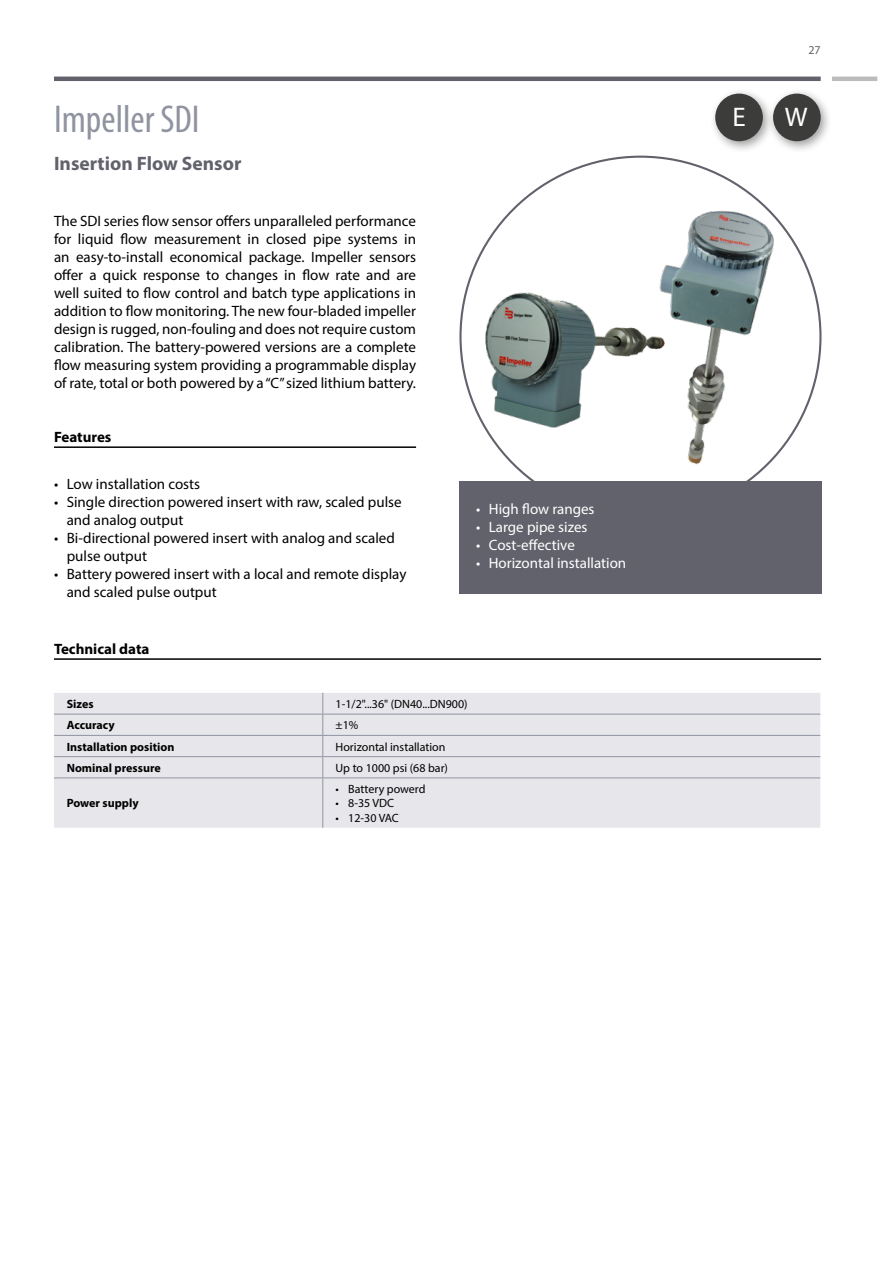
<style>
.page{position:relative;width:893px;height:1263px;background:#fff}
.page>*{position:absolute;margin:0;border:0;box-sizing:border-box;transform-origin:0 0}
.t1{font:condensed 39px "Myriad Pro";color:#9094a1}
.t2{font:27px "Myriad Pro";color:#fff}
.t3{font:700 19.5px "Myriad Pro";color:#62626c}
.t4{font:15px/18px "Myriad Pro";color:#000}
.t5{font:15px "Myriad Pro";color:#fff}
.t6{font:700 15px "Myriad Pro";color:#000}
.t7{font:12px "Myriad Pro";color:#000}
.t8{font:700 12px "Myriad Pro";color:#000}
.t9{font:12px "Myriad Pro";color:#62626c}
</style>
<div class="page">
<hr style="left:54px;top:77px;width:767px;height:4px;background:#62626c">
<hr style="left:832px;top:77px;width:45px;height:4px;background:#bcbcbc">
<div style="left:767px;top:88px;width:66px;height:66px;background:#000;opacity:.4"></div>
<div style="left:773px;top:94px;width:48px;height:47px;background:#3c3c3b;border-radius:50%"></div>
<div style="left:709px;top:88px;width:66px;height:66px;background:#000;opacity:.4"></div>
<div style="left:715px;top:94px;width:48px;height:47px;background:#3c3c3b;border-radius:50%"></div>
<img style="left:660px;top:203px;width:121px;height:267px">
<img style="left:474px;top:283px;width:200px;height:150px">
<hr style="left:54px;top:446px;width:362px;height:2px;background:#000">
<div style="left:459px;top:482px;width:362px;height:112px;background:#62626c"></div>
<hr style="left:54px;top:658px;width:767px;height:2px;background:#000">
<div style="left:54px;top:693px;width:766px;height:135px;background:#e7e7eb"></div>
<hr style="left:54px;top:756px;width:269px;height:1px;background:#9094a1">
<hr style="left:323px;top:756px;width:497px;height:1px;background:#9094a1">
<hr style="left:54px;top:714px;width:269px;height:1px;background:#9094a1">
<hr style="left:323px;top:714px;width:497px;height:1px;background:#9094a1">
<hr style="left:54px;top:735px;width:269px;height:1px;background:#9094a1">
<hr style="left:323px;top:735px;width:497px;height:1px;background:#9094a1">
<hr style="left:54px;top:777px;width:269px;height:1px;background:#9094a1">
<hr style="left:323px;top:777px;width:497px;height:1px;background:#9094a1">
<svg style="left:322px;top:693px;width:1px;height:84px"></svg>
<hr style="left:322px;top:778px;width:1px;height:50px;background:#9094a1">
<p class="t9" style="left:808px;top:43px;width:14px">27</p>
<h1 class="t1" style="left:54px;top:96px;width:147px">Impeller SDI</h1>
<h2 class="t2" style="left:732px;top:100px;width:15px">E</h2>
<h2 class="t2" style="left:785px;top:100px;width:24px">W</h2>
<h3 class="t3" style="left:54px;top:151px;width:189px">Insertion Flow Sensor</h3>
<p class="t4" style="left:54px;top:212px;width:364px;text-align:justify">The SDI series flow sensor offers unparalleled performance for liquid flow measurement in closed pipe systems in an easy-to-install economical package. Impeller sensors offer a quick response to changes in flow rate and are well suited to flow control and batch type applications in addition to flow monitoring. The new four-bladed impeller design is rugged, non-fouling and does not require custom calibration. The battery-powered versions are a complete flow measuring system providing a programmable display of rate, total or both powered by a “C” sized lithium battery.</p>
<p class="t6" style="left:54px;top:427px;width:59px">Features</p>
<p class="t4" style="left:54px;top:475px;width:148px">• Low installation costs</p>
<p class="t4" style="left:67px;top:493px;width:336px;text-indent:-13px">• Single direction powered insert with raw, scaled pulse and analog output</p>
<p class="t4" style="left:67px;top:529px;width:330px;text-indent:-13px">• Bi-directional powered insert with analog and scaled pulse output</p>
<p class="t4" style="left:67px;top:565px;width:341px;text-indent:-13px">• Battery powered insert with a local and remote display and scaled pulse output</p>
<p class="t6" style="left:54px;top:639px;width:97px">Technical data</p>
<p class="t5" style="left:476px;top:500px;width:120px">• High flow ranges</p>
<p class="t5" style="left:476px;top:518px;width:113px">• Large pipe sizes</p>
<p class="t5" style="left:476px;top:536px;width:100px">• Cost-effective</p>
<p class="t5" style="left:476px;top:554px;width:152px">• Horizontal installation</p>
<p class="t8" style="left:67px;top:696px;width:28px">Sizes</p>
<p class="t7" style="left:336px;top:696px;width:134px">1-1/2"...36" (DN40...DN900)</p>
<p class="t8" style="left:67px;top:717px;width:50px">Accuracy</p>
<p class="t7" style="left:336px;top:718px;width:24px">±1%</p>
<p class="t8" style="left:67px;top:739px;width:109px">Installation position</p>
<p class="t7" style="left:336px;top:739px;width:111px">Horizontal installation</p>
<p class="t8" style="left:67px;top:760px;width:96px">Nominal pressure</p>
<p class="t7" style="left:336px;top:760px;width:114px">Up to 1000 psi (68 bar)</p>
<p class="t8" style="left:67px;top:795px;width:73px">Power supply</p>
<p class="t7" style="left:336px;top:781px;width:91px">• Battery powerd</p>
<p class="t7" style="left:336px;top:796px;width:60px">• 8-35 VDC</p>
<p class="t7" style="left:336px;top:810px;width:65px">• 12-30 VAC</p>
</div>
